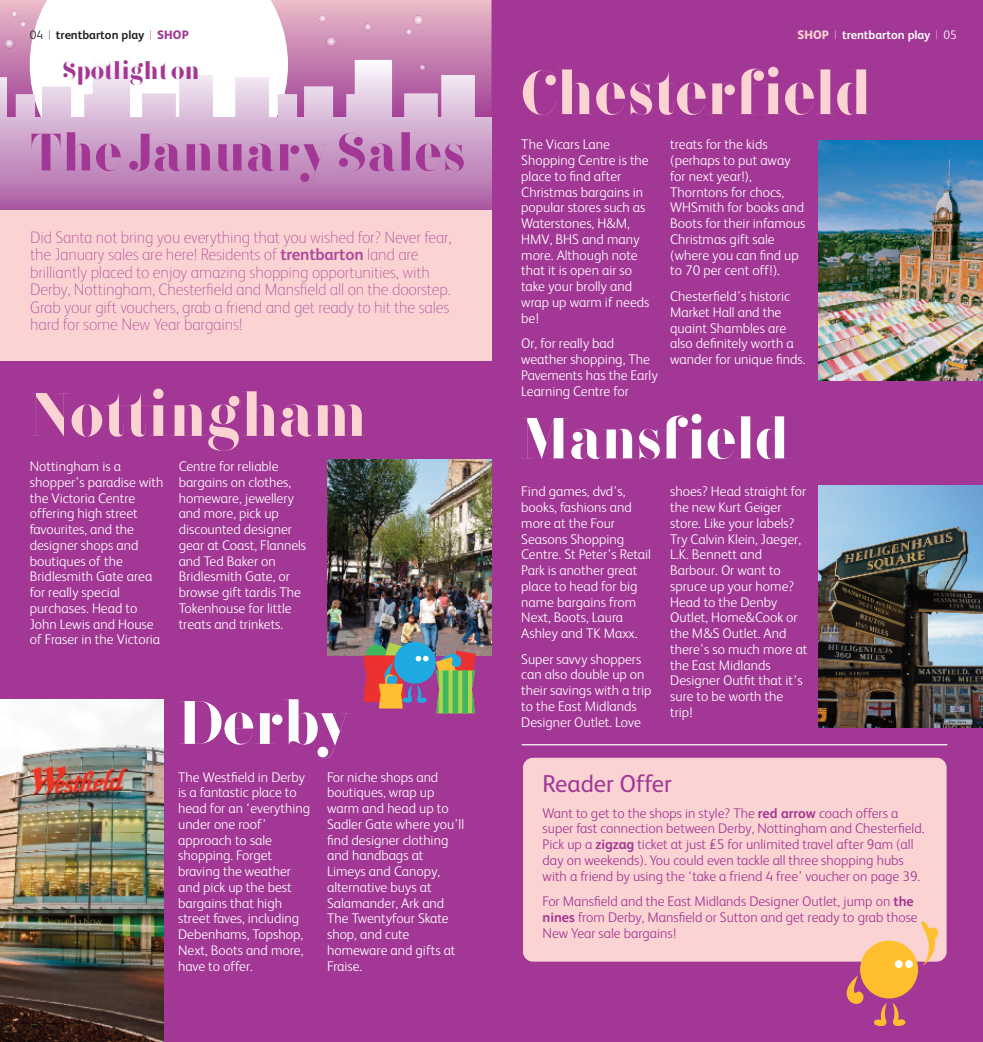
<style>
.page{position:relative;width:983px;height:1042px;background:#fff}
.page>*{position:absolute;margin:0;border:0;box-sizing:border-box;transform-origin:0 0}
.t1{font:61.25px "F37 Bella";color:#fbd3d2}
.t2{font:61.25px "F37 Bella";color:#fff}
.t3{font:57.75px "F37 Bella";color:#fff}
.t4{font:52.5px "F37 Bella";color:#a23795}
.t5{font:24.5px "F37 Bella";color:#a23795}
.t6{font:24.5px "FS Albert";color:#a23795}
.t7{font:100 16.62px/17.5px "FS Albert";letter-spacing:-.01em;color:#ad4b9d}
.t8{font:300 14px/15.8px "FS Albert";color:#fff}
.t9{font:300 14px/15.8px "FS Albert";color:#a23795}
.t10{font:700 12.25px "FS Albert";color:#231f20}
.t11{font:700 12.25px "FS Albert";color:#fff}
.s1{font-weight:300}
.s2{font-weight:100}
.s3{font-weight:800;color:#a23795}
.s4{font-weight:700}
.s5{font-weight:800;color:#fbd3d2}
</style>
<div class="page">
<div style="left:0;top:0;width:982px;height:1042px;background:#a23795"></div>
<img style="left:0;top:0;width:491px;height:60px">
<div style="left:30px;top:0;width:258px;height:60px;background:#fff"></div>
<img style="left:327px;top:460px;width:164px;height:195px">
<svg style="left:0;top:60px;width:491px;height:150px;background:#cea1ca"></svg>
<div style="left:0;top:210px;width:491px;height:151px;background:#fbd3d2"></div>
<svg style="left:326px;top:37px;width:10px;height:9px"></svg>
<svg style="left:319px;top:15px;width:7px;height:7px"></svg>
<svg style="left:364px;top:24px;width:7px;height:7px"></svg>
<svg style="left:11px;top:11px;width:15px;height:16px"></svg>
<svg style="left:5px;top:39px;width:10px;height:10px"></svg>
<svg style="left:406px;top:15px;width:17px;height:20px"></svg>
<svg style="left:419px;top:64px;width:6px;height:6px"></svg>
<img style="left:818px;top:485px;width:164px;height:242px">
<hr style="left:521px;top:744px;width:426px;height:1px;background:#fff">
<img style="left:0;top:699px;width:164px;height:343px">
<img style="left:818px;top:140px;width:164px;height:241px">
<div style="left:523px;top:758px;width:423px;height:203px;background:#fbd3d2;border-radius:10px"></div>
<svg style="left:874px;top:1003px;width:32px;height:23px"></svg>
<svg style="left:846px;top:975px;width:18px;height:29px"></svg>
<div style="left:859px;top:940px;width:58px;height:58px;background:#febf2e;border-radius:50%"></div>
<div style="left:894px;top:960px;width:8px;height:8px;background:#fff;border-radius:50%"></div>
<svg style="left:904px;top:960px;width:8px;height:8px"></svg>
<svg style="left:920px;top:921px;width:17px;height:45px"></svg>
<div style="left:394px;top:642px;width:42px;height:41px;background:#1fa9e1;border-radius:50%"></div>
<svg style="left:363px;top:642px;width:65px;height:66px"></svg>
<svg style="left:435px;top:649px;width:41px;height:64px;background:#8d9d61"></svg>
<p class="t10" style="left:30px;top:31px;width:160px"><span class="s1">04</span> <span class="s2">|</span> trentbarton play <span class="s2">|</span> <span class="s3">SHOP</span></p>
<h3 class="t5" style="left:63px;top:56px;width:139px">Spotlight on</h3>
<h3 class="t4" style="left:30px;top:122px;width:436px">The January Sales</h3>
<p class="t7" style="left:30px;top:230px;width:423px">Did Santa not bring you everything that you wished for? Never fear, the January sales are here! Residents of <span class="s4">trentbarton</span> land are brilliantly placed to enjoy amazing shopping opportunities, with Derby, Nottingham, Chesterfield and Mansfield all on the doorstep.<br>Grab your gift vouchers, grab a friend and get ready to hit the sales hard for some New Year bargains!</p>
<h1 class="t1" style="left:30px;top:379px;width:338px">Nottingham</h1>
<p class="t8" style="left:30px;top:460px;width:135px">Nottingham is a shopper’s paradise with the Victoria Centre offering high street favourites, and the designer shops and boutiques of the<br>Bridlesmith Gate area for really special purchases. Head to<br>John Lewis and House of Fraser in the Victoria</p>
<p class="t8" style="left:179px;top:460px;width:129px">Centre for reliable bargains on clothes, homeware, jewellery and more, pick up discounted designer gear at Coast, Flannels and Ted Baker on<br>Bridlesmith Gate, or browse gift tardis The<br>Tokenhouse for little treats and trinkets.</p>
<h1 class="t2" style="left:178px;top:687px;width:175px">Derby</h1>
<p class="t8" style="left:178px;top:770px;width:133px">The Westfield in Derby is a fantastic place to head for an ‘everything under one roof’ approach to sale shopping. Forget braving the weather and pick up the best bargains that high street faves, including<br>Debenhams, Topshop,<br>Next, Boots and more, have to offer.</p>
<p class="t8" style="left:327px;top:770px;width:139px">For niche shops and boutiques, wrap up warm and head up to<br>Sadler Gate where you’ll find designer clothing and handbags at<br>Limeys and Canopy, alternative buys at<br>Salamander, Ark and<br>The Twentyfour Skate shop, and cute homeware and gifts at<br>Fraise.</p>
<p class="t11" style="left:797px;top:31px;width:160px"><span class="s5">SHOP</span> <span class="s2">|</span> trentbarton play <span class="s2">|</span> <span class="s1">05</span></p>
<h1 class="t1" style="left:521px;top:57px;width:352px">Chesterfield</h1>
<p class="t8" style="left:521px;top:138px;width:130px">The Vicars Lane<br>Shopping Centre is the place to find after<br>Christmas bargains in popular stores such as<br>Waterstones, H&amp;M,<br>HMV, BHS and many more. Although note that it is open air so take your brolly and wrap up warm if needs be!</p>
<p class="t8" style="left:521px;top:337px;width:138px">Or, for really bad weather shopping, The<br>Pavements has the Early<br>Learning Centre for</p>
<p class="t8" style="left:670px;top:138px;width:137px">treats for the kids (perhaps to put away for next year!),<br>Thorntons for chocs,<br>WHSmith for books and<br>Boots for their infamous<br>Christmas gift sale (where you can find up to 70 per cent off!).</p>
<p class="t8" style="left:670px;top:290px;width:137px">Chesterfield’s historic<br>Market Hall and the quaint Shambles are also definitely worth a wander for unique finds.</p>
<h2 class="t3" style="left:521px;top:405px;width:269px">Mansfield</h2>
<p class="t8" style="left:521px;top:485px;width:131px">Find games, dvd’s, books, fashions and more at the Four<br>Seasons Shopping<br>Centre. St Peter’s Retail<br>Park is another great place to head for big name bargains from<br>Next, Boots, Laura<br>Ashley and TK Maxx.</p>
<p class="t8" style="left:521px;top:652px;width:132px">Super savvy shoppers can also double up on their savings with a trip to the East Midlands<br>Designer Outlet. Love</p>
<p class="t8" style="left:670px;top:485px;width:139px">shoes? Head straight for the new Kurt Geiger store. Like your labels?<br>Try Calvin Klein, Jaeger,<br>L.K. Bennett and<br>Barbour. Or want to spruce up your home?<br>Head to the Denby<br>Outlet, Home&amp;Cook or the M&amp;S Outlet. And there’s so much more at the East Midlands<br>Designer Outfit that it’s sure to be worth the trip!</p>
<h3 class="t6" style="left:542px;top:775px;width:131px">Reader Offer</h3>
<p class="t9" style="left:542px;top:806px;width:383px">Want to get to the shops in style? The <span class="s4">red arrow</span> coach offers a super fast connection between Derby, Nottingham and Chesterfield.<br>Pick up a <span class="s4">zigzag</span> ticket at just £5 for unlimited travel after 9am (all day on weekends). You could even tackle all three shopping hubs with a friend by using the ‘take a friend 4 free’ voucher on page 39.</p>
<p class="t9" style="left:542px;top:895px;width:376px">For Mansfield and the East Midlands Designer Outlet, jump on <span class="s4">the nines</span> from Derby, Mansfield or Sutton and get ready to grab those<br>New Year sale bargains!</p>
</div>
